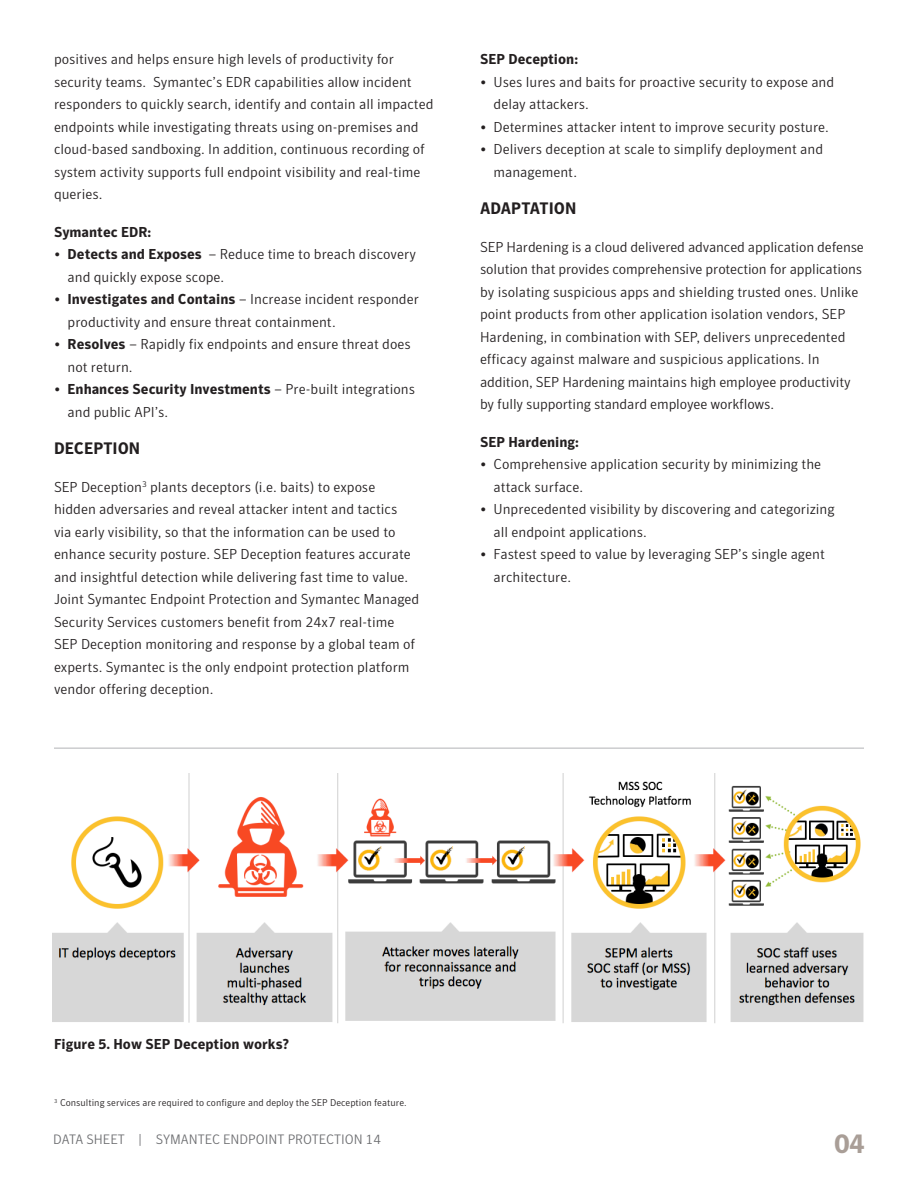
<style>
.page{position:relative;width:918px;height:1188px;background:#fff}
.page>*{position:absolute;margin:0;border:0;box-sizing:border-box;transform-origin:0 0}
.t1{font:700 27px "Symantec Sans";color:#a99e97}
.Subhead{font:700 16.5px "Symantec Sans";color:#231f20}
.Body_Copy{font:300 14.25px/22.5px "Symantec Sans";color:#231f20}
.Body_Copy-2{font:700 14.25px "Symantec Sans";color:#231f20}
.t2{font:300 13.5px "Symantec Sans";color:#6c6d70}
.Body_Copy-3{font:300 9.75px "Symantec Sans";color:#231f20}
.s1{font-weight:700}
</style>
<div class="page">
<img style="left:52px;top:774px;width:812px;height:249px">
<hr style="left:54px;top:748px;width:810px;height:1px;background:#b2b3b7">
<p class="Body_Copy" style="left:54px;top:48px;width:381px">positives and helps ensure high levels of productivity for security teams. Symantec’s EDR capabilities allow incident responders to quickly search, identify and contain all impacted endpoints while investigating threats using on-premises and cloud-based sandboxing. In addition, continuous recording of system activity supports full endpoint visibility and real-time queries.</p>
<p class="Body_Copy-2" style="left:54px;top:223px;width:99px">Symantec EDR:</p>
<p class="Body_Copy" style="left:68px;top:243px;width:350px;text-indent:-14px">• <span class="s1">Detects and Exposes</span> – Reduce time to breach discovery and quickly expose scope.</p>
<p class="Body_Copy" style="left:68px;top:288px;width:353px;text-indent:-14px">• <span class="s1">Investigates and Contains</span> – Increase incident responder productivity and ensure threat containment.</p>
<p class="Body_Copy" style="left:68px;top:333px;width:345px;text-indent:-14px">• <span class="s1">Resolves</span> – Rapidly fix endpoints and ensure threat does not return.</p>
<p class="Body_Copy" style="left:68px;top:378px;width:349px;text-indent:-14px">• <span class="s1">Enhances Security Investments</span> – Pre-built integrations and public API’s.</p>
<p class="Subhead" style="left:54px;top:438px;width:88px">DECEPTION</p>
<p class="Body_Copy" style="left:54px;top:475px;width:367px">SEP Deception<sup>3</sup> plants deceptors (i.e. baits) to expose hidden adversaries and reveal attacker intent and tactics<br>via early visibility, so that the information can be used to enhance security posture. SEP Deception features accurate and insightful detection while delivering fast time to value.<br>Joint Symantec Endpoint Protection and Symantec Managed Security Services customers benefit from 24x7 real-time SEP Deception monitoring and response by a global team of experts. Symantec is the only endpoint protection platform vendor offering deception.</p>
<p class="Body_Copy-2" style="left:480px;top:51px;width:100px">SEP Deception:</p>
<p class="Body_Copy" style="left:494px;top:70px;width:342px;text-indent:-14px">• Uses lures and baits for proactive security to expose and delay attackers.</p>
<p class="Body_Copy" style="left:480px;top:115px;width:350px">• Determines attacker intent to improve security posture.</p>
<p class="Body_Copy" style="left:494px;top:138px;width:331px;text-indent:-14px">• Delivers deception at scale to simplify deployment and management.</p>
<p class="Subhead" style="left:480px;top:198px;width:98px">ADAPTATION</p>
<p class="Body_Copy" style="left:480px;top:235px;width:385px">SEP Hardening is a cloud delivered advanced application defense solution that provides comprehensive protection for applications by isolating suspicious apps and shielding trusted ones. Unlike point products from other application isolation vendors, SEP Hardening, in combination with SEP, delivers unprecedented efficacy against malware and suspicious applications. In addition, SEP Hardening maintains high employee productivity by fully supporting standard employee workflows.</p>
<p class="Body_Copy-2" style="left:480px;top:433px;width:100px">SEP Hardening:</p>
<p class="Body_Copy" style="left:494px;top:453px;width:329px;text-indent:-14px">• Comprehensive application security by minimizing the attack surface.</p>
<p class="Body_Copy" style="left:494px;top:498px;width:343px;text-indent:-14px">• Unprecedented visibility by discovering and categorizing all endpoint applications.</p>
<p class="Body_Copy" style="left:494px;top:543px;width:333px;text-indent:-14px">• Fastest speed to value by leveraging SEP’s single agent architecture.</p>
<p class="Body_Copy-2" style="left:54px;top:1036px;width:237px">Figure 5. How SEP Deception works?</p>
<p class="Body_Copy-3" style="left:54px;top:1097px;width:354px"><sup>3</sup> Consulting services are required to configure and deploy the SEP Deception feature.</p>
<p class="t2" style="left:53px;top:1132px;width:329px">DATA SHEET | SYMANTEC ENDPOINT PROTECTION 14</p>
<h1 class="t1" style="left:834px;top:1127px;width:32px">04</h1>
</div>
